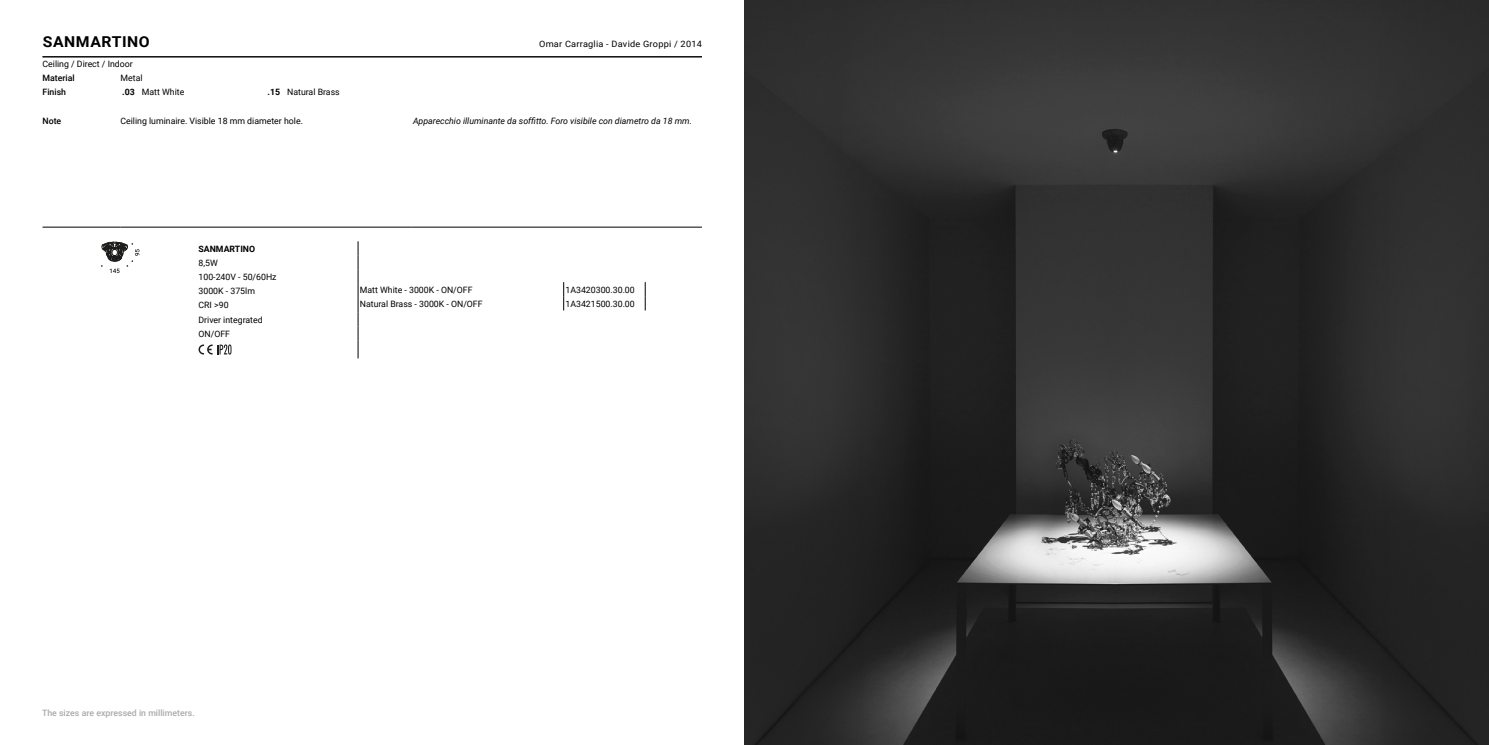
<style>
.page{position:relative;width:1489px;height:745px;background:#fff}
.page>*{position:absolute;margin:0;border:0;box-sizing:border-box;transform-origin:0 0}
.PRODOTTO_designer_anno{font:700 15px "Roboto";letter-spacing:.035em;color:#000;scale:1.05 1}
.PRODOTTO_dati_tecnici{font:8.75px "Roboto";color:#000}
.PRODOTTO_descrizione_standard_prima_ling{font:8.75px "Roboto";color:#000}
.PRODOTTO_descrizione_standard_seconda_li{font:italic 8.75px "Roboto";color:#000}
.t1{font:500 8.75px "Roboto";color:#aaa}
.PRODOTTO_designer_anno-2{font:8.75px "Roboto";letter-spacing:.025em;color:#000;scale:1.05 1}
.PRODOTTO_codici{font:8.75px "Roboto";color:#000}
.PRODOTTO_filtri{font:8.75px "Roboto";color:#000}
.PRODOTTO_descrizione_standard_prima_ling-2{font:700 8.75px "Roboto";color:#000}
.PRODOTTO_descrizione_standard_prima_ling-3{font:500 8.75px "Roboto";color:#000}
.PRODOTTO_intestazione_note{font:500 8.75px "Roboto";color:#000}
</style>
<div class="page">
<img style="left:744px;top:0;width:744px;height:744px">
<hr style="left:43px;top:56px;width:659px;height:1px;background:#000">
<hr style="left:43px;top:57px;width:77px;height:1px;background:#000">
<hr style="left:120px;top:57px;width:291px;height:1px;background:#000">
<hr style="left:411px;top:57px;width:291px;height:1px;background:#000">
<hr style="left:43px;top:227px;width:77px;height:1px;background:#000">
<hr style="left:120px;top:227px;width:291px;height:1px;background:#000">
<hr style="left:411px;top:227px;width:291px;height:1px;background:#000">
<svg style="left:101px;top:241px;width:38px;height:32px"></svg>
<svg style="left:358px;top:241px;width:1px;height:117px"></svg>
<svg style="left:198px;top:344px;width:33px;height:10px"></svg>
<svg style="left:563px;top:282px;width:1px;height:28px"></svg>
<svg style="left:645px;top:282px;width:1px;height:28px"></svg>
<p class="PRODOTTO_designer_anno" style="left:43px;top:31px;width:103px">SANMARTINO</p>
<p class="PRODOTTO_designer_anno-2" style="left:539px;top:37px;width:156px">Omar Carraglia - Davide Groppi / 2014</p>
<p class="PRODOTTO_filtri" style="left:43px;top:58px;width:92px">Ceiling / Direct / Indoor</p>
<p class="PRODOTTO_descrizione_standard_prima_ling-3" style="left:43px;top:72px;width:34px">Material</p>
<p class="PRODOTTO_descrizione_standard_prima_ling" style="left:120px;top:72px;width:24px">Metal</p>
<p class="PRODOTTO_descrizione_standard_prima_ling-3" style="left:43px;top:86px;width:25px">Finish</p>
<p class="PRODOTTO_descrizione_standard_prima_ling-2" style="left:122px;top:86px;width:14px">.03</p>
<p class="PRODOTTO_descrizione_standard_prima_ling" style="left:142px;top:86px;width:44px">Matt White</p>
<p class="PRODOTTO_descrizione_standard_prima_ling-2" style="left:268px;top:86px;width:14px">.15</p>
<p class="PRODOTTO_descrizione_standard_prima_ling" style="left:287px;top:86px;width:54px">Natural Brass</p>
<p class="PRODOTTO_intestazione_note" style="left:43px;top:114px;width:20px">Note</p>
<p class="PRODOTTO_descrizione_standard_prima_ling" style="left:120px;top:114px;width:184px">Ceiling luminaire. Visible 18 mm diameter hole.</p>
<p class="PRODOTTO_descrizione_standard_seconda_li" style="left:413px;top:115px;width:280px">Apparecchio illuminante da soffitto. Foro visibile con diametro da 18 mm.</p>
<p class="PRODOTTO_descrizione_standard_prima_ling-2" style="left:198px;top:242px;width:58px">SANMARTINO</p>
<p class="PRODOTTO_dati_tecnici" style="left:198px;top:256px;width:21px">8,5W</p>
<p class="PRODOTTO_dati_tecnici" style="left:198px;top:271px;width:80px">100-240V - 50/60Hz</p>
<p class="PRODOTTO_dati_tecnici" style="left:198px;top:285px;width:58px">3000K - 375lm</p>
<p class="PRODOTTO_dati_tecnici" style="left:198px;top:299px;width:32px">CRI &gt;90</p>
<p class="PRODOTTO_dati_tecnici" style="left:198px;top:313px;width:66px">Driver integrated</p>
<p class="PRODOTTO_dati_tecnici" style="left:198px;top:327px;width:33px">ON/OFF</p>
<p class="PRODOTTO_dati_tecnici" style="left:360px;top:283px;width:114px">Matt White - 3000K - ON/OFF</p>
<p class="PRODOTTO_codici" style="left:565px;top:283px;width:71px">1A3420300.30.00</p>
<p class="PRODOTTO_dati_tecnici" style="left:360px;top:297px;width:124px">Natural Brass - 3000K - ON/OFF</p>
<p class="PRODOTTO_codici" style="left:565px;top:297px;width:71px">1A3421500.30.00</p>
<p class="t1" style="left:42px;top:706px;width:154px">The sizes are expressed in millimeters.</p>
</div>
